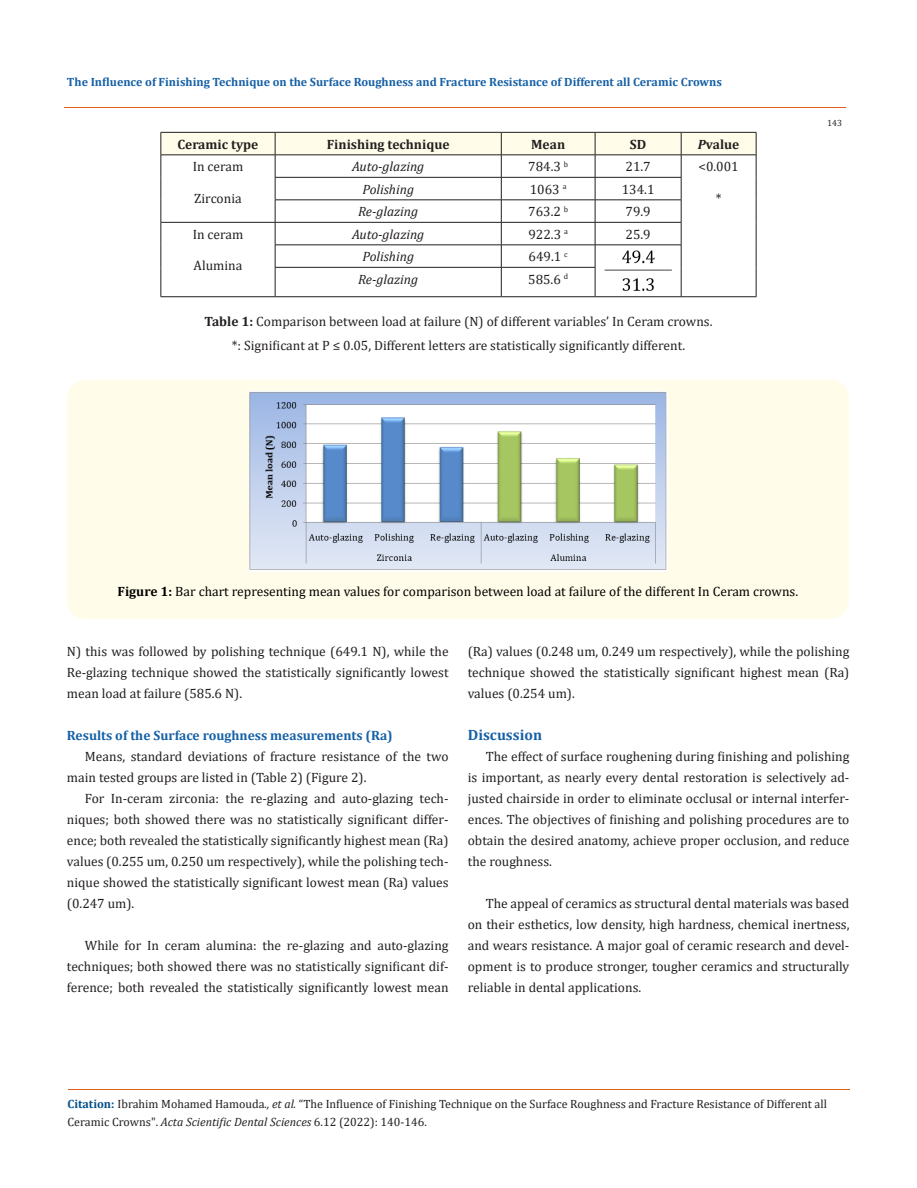
<style>
.page{position:relative;width:917px;height:1188px;background:#fff}
.page>*{position:absolute;margin:0;border:0;box-sizing:border-box;transform-origin:0 0}
.t1{font:700 15px "Cambria";color:#1560a6}
.t2{font:13.5px/21px "Cambria";color:#231f20;text-align:justify}
.t3{font:13.5px "Cambria";color:#000}
.t4{font:italic 13.5px "Cambria";color:#231f20}
.t5{font:700 13.5px "Cambria";color:#1560a6}
.t6{font:700 13.5px "Cambria";color:#231f20}
.t7{font:12px/18px "Cambria";color:#231f20}
.t8{font:700 12px "Cambria";color:#1560a6}
.t9{font:9px "Cambria";color:#231f20}
.s1{font-style:italic}
.s2{font-weight:700}
.s3{font-weight:700;color:#035089}
</style>
<div class="page">
<div style="left:67px;top:380px;width:781px;height:239px;background:#fffde9;border-radius:18px"></div>
<svg style="left:161px;top:132px;width:595px;height:164px"></svg>
<hr style="left:681px;top:267px;width:1px;height:30px;background:#231f20">
<hr style="left:755px;top:267px;width:1px;height:30px;background:#231f20">
<hr style="left:161px;top:296px;width:114px;height:1px;background:#231f20">
<hr style="left:275px;top:296px;width:226px;height:1px;background:#231f20">
<hr style="left:501px;top:296px;width:94px;height:1px;background:#231f20">
<hr style="left:595px;top:296px;width:86px;height:1px;background:#231f20">
<hr style="left:681px;top:296px;width:75px;height:1px;background:#231f20">
<img style="left:604px;top:251px;width:68px;height:40px">
<img style="left:249px;top:392px;width:419px;height:180px">
<hr style="left:64px;top:108px;width:781px;height:1px;background:#e05d1a">
<hr style="left:68px;top:1090px;width:781px;height:1px;background:#e05d1a">
<p class="t8" style="left:67px;top:73px;width:656px">The Influence of Finishing Technique on the Surface Roughness and Fracture Resistance of Different all Ceramic Crowns</p>
<p class="t6" style="left:177px;top:135px;width:82px">Ceramic type</p>
<p class="t6" style="left:327px;top:135px;width:124px">Finishing technique</p>
<p class="t6" style="left:531px;top:135px;width:35px">Mean</p>
<p class="t6" style="left:630px;top:135px;width:18px">SD</p>
<p class="t6" style="left:698px;top:135px;width:43px"><span class="s1">P</span>value</p>
<p class="t2" style="left:193px;top:156px;width:52px">In ceram</p>
<p class="t2" style="left:194px;top:187px;width:49px">Zirconia</p>
<p class="t4" style="left:352px;top:157px;width:74px">Auto-glazing</p>
<p class="t2" style="left:528px;top:156px;width:41px">784.3 <sup>b</sup></p>
<p class="t2" style="left:625px;top:156px;width:27px">21.7</p>
<p class="t2" style="left:698px;top:156px;width:42px">&lt;0.001</p>
<p class="t2" style="left:715px;top:187px;width:7px">*</p>
<p class="t4" style="left:362px;top:180px;width:53px">Polishing</p>
<p class="t2" style="left:530px;top:179px;width:38px">1063 <sup>a</sup></p>
<p class="t2" style="left:621px;top:179px;width:34px">134.1</p>
<p class="t4" style="left:358px;top:202px;width:61px">Re-glazing</p>
<p class="t2" style="left:528px;top:201px;width:41px">763.2 <sup>b</sup></p>
<p class="t2" style="left:625px;top:201px;width:27px">79.9</p>
<p class="t4" style="left:352px;top:225px;width:74px">Auto-glazing</p>
<p class="t2" style="left:528px;top:224px;width:41px">922.3 <sup>a</sup></p>
<p class="t2" style="left:625px;top:224px;width:27px">25.9</p>
<p class="t4" style="left:362px;top:247px;width:53px">Polishing</p>
<p class="t2" style="left:528px;top:246px;width:41px">649.1 <sup>c</sup></p>
<p class="t4" style="left:358px;top:270px;width:61px">Re-glazing</p>
<p class="t2" style="left:528px;top:269px;width:42px">585.6 <sup>d</sup></p>
<p class="t2" style="left:204px;top:311px;width:509px"><span class="s2">Table 1:</span> Comparison between load at failure (N) of different variables’ In Ceram crowns.</p>
<p class="t2" style="left:232px;top:335px;width:455px">*: Significant at P ≤ 0.05, Different letters are statistically significantly different.</p>
<p class="t2" style="left:193px;top:224px;width:52px">In ceram</p>
<p class="t2" style="left:194px;top:255px;width:50px">Alumina</p>
<p class="t9" style="left:827px;top:118px;width:16px">143</p>
<p class="t3" style="left:118px;top:584px;width:682px"><span class="s2">Figure 1:</span> Bar chart representing mean values for comparison between load at failure of the different In Ceram crowns.</p>
<p class="t2" style="left:67px;top:640px;width:383px">N) this was followed by polishing technique (649.1 N), while the Re-glazing technique showed the statistically significantly lowest mean load at failure (585.6 N).</p>
<p class="t5" style="left:67px;top:726px;width:327px">Results of the Surface roughness measurements (Ra)</p>
<p class="t2" style="left:67px;top:745px;width:383px;text-indent:18px">Means, standard deviations of fracture resistance of the two main tested groups are listed in (Table 2) (Figure 2).</p>
<p class="t2" style="left:67px;top:787px;width:383px;text-indent:18px">For In-ceram zirconia: the re-glazing and auto-glazing tech&shy;niques; both showed there was no statistically significant differ&shy;ence; both revealed the statistically significantly highest mean (Ra) values (0.255 um, 0.250 um respectively), while the polishing tech&shy;nique showed the statistically significant lowest mean (Ra) values (0.247 um).</p>
<p class="t2" style="left:67px;top:934px;width:383px;text-indent:18px">While for In ceram alumina: the re-glazing and auto-glazing techniques; both showed there was no statistically significant dif&shy;ference; both revealed the statistically significantly lowest mean</p>
<p class="t2" style="left:468px;top:640px;width:383px">(Ra) values (0.248 um, 0.249 um respectively), while the polishing technique showed the statistically significant highest mean (Ra) values (0.254 um).</p>
<p class="t1" style="left:468px;top:724px;width:76px">Discussion</p>
<p class="t2" style="left:468px;top:745px;width:383px;text-indent:18px">The effect of surface roughening during finishing and polishing is important, as nearly every dental restoration is selectively ad&shy;justed chairside in order to eliminate occlusal or internal interfer&shy;ences. The objectives of finishing and polishing procedures are to obtain the desired anatomy, achieve proper occlusion, and reduce the roughness.</p>
<p class="t2" style="left:468px;top:892px;width:383px;text-indent:18px">The appeal of ceramics as structural dental materials was based on their esthetics, low density, high hardness, chemical inertness, and wears resistance. A major goal of ceramic research and devel&shy;opment is to produce stronger, tougher ceramics and structurally reliable in dental applications.</p>
<p class="t7" style="left:68px;top:1095px;width:761px"><span class="s3">Citation:</span> Ibrahim Mohamed Hamouda<span class="s1">., et al.</span> “The Influence of Finishing Technique on the Surface Roughness and Fracture Resistance of Different all<br>Ceramic Crowns". <span class="s1">Acta Scientific Dental Sciences</span> 6.12 (2022): 140-146.</p>
</div>
